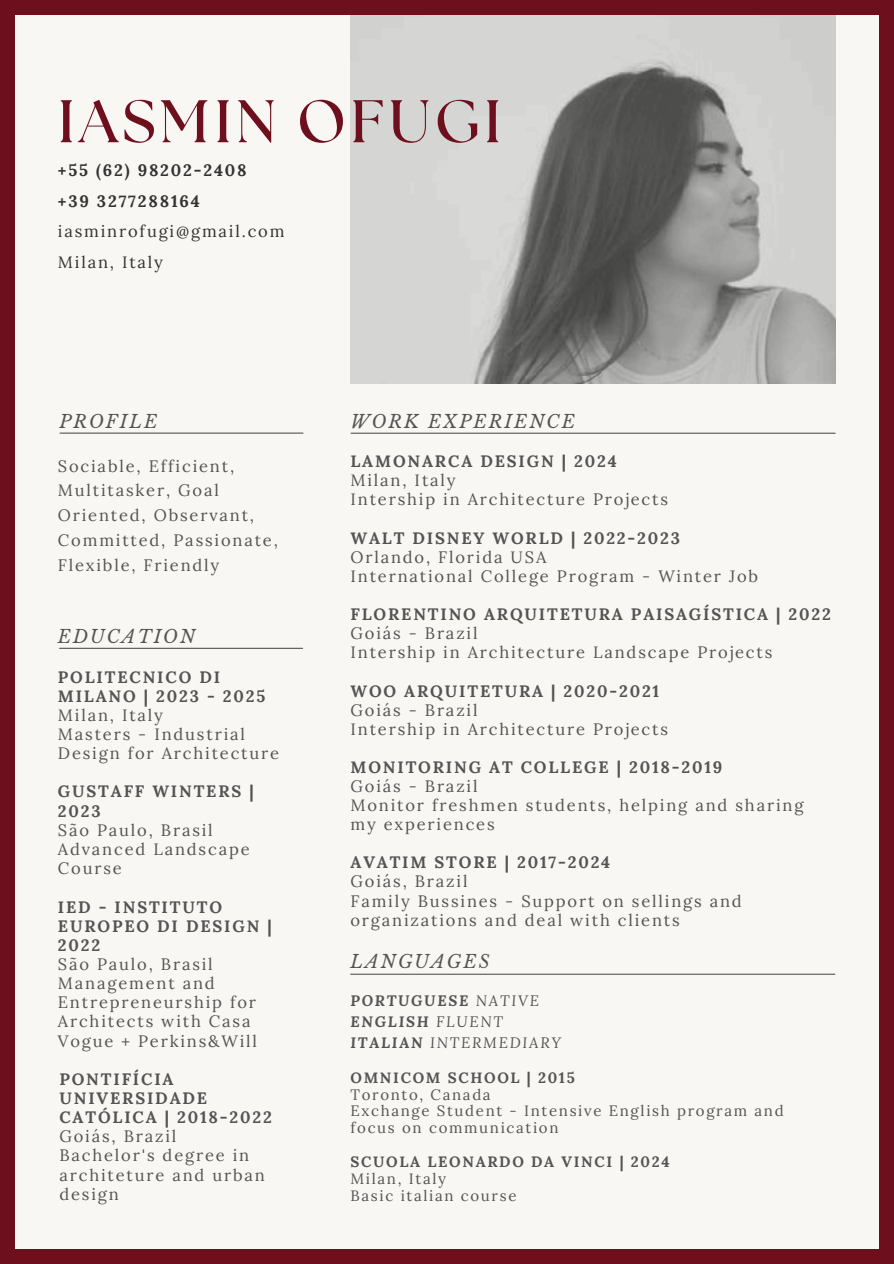
<style>
.page{position:relative;width:894px;height:1264px;background:#fff}
.page>*{position:absolute;margin:0;border:0;box-sizing:border-box;transform-origin:0 0}
.t1{font:700 60px "The Seasons";letter-spacing:.075em;color:#6e0f1d}
.t2{font:italic 18px "Libre Baskerville";letter-spacing:.11em;color:#545454}
.t3{font:16.5px/19.2px "Lora";letter-spacing:.11em;color:#545454}
.t4{font:16.5px "Lora";letter-spacing:.11em;color:#333}
.t5{font:700 16.5px "Lora";letter-spacing:.11em;color:#333}
.t6{font:15px/16.8px "Lora";letter-spacing:.11em;color:#545454}
.t7{font:italic 700 15px/21.3px "Lora";letter-spacing:.115em;color:#545454}
.t8{font:700 15px "Lora";letter-spacing:.11em;color:#545454}
.s1{font-weight:700}
.s2{font-weight:400}
</style>
<div class="page">
<div style="left:0;top:0;width:893px;height:1263px;background:#f9f7f3"></div>
<div style="left:878px;top:0;width:15px;height:1263px;background:#6e0f1d"></div>
<img style="left:350px;top:15px;width:485px;height:368px">
<div style="left:0;top:0;width:15px;height:1263px;background:#6e0f1d"></div>
<div style="left:5px;top:0;width:888px;height:15px;background:#6e0f1d"></div>
<div style="left:5px;top:1248px;width:888px;height:15px;background:#6e0f1d"></div>
<hr style="left:351px;top:432px;width:483px;height:2px;background:#545454">
<hr style="left:350px;top:973px;width:484px;height:1px;background:#545454">
<hr style="left:60px;top:647px;width:242px;height:2px;background:#545454">
<hr style="left:60px;top:432px;width:243px;height:1px;background:#545454">
<p class="t1" style="left:58px;top:94px;width:444px">IASMIN OFUGI</p>
<h4 class="t5" style="left:58px;top:159px;width:190px">+55 (62) 98202-2408</h4>
<h4 class="t5" style="left:58px;top:190px;width:143px">+39 3277288164</h4>
<h4 class="t4" style="left:58px;top:220px;width:228px">iasminrofugi@gmail.com</h4>
<h2 class="t4" style="left:58px;top:251px;width:107px">Milan, Italy</h2>
<p class="t2" style="left:59px;top:410px;width:99px">PROFILE</p>
<p class="t3" style="left:58px;top:453px;width:221px;line-height:24.8px">Sociable, Efficient,<br>Multitasker, Goal<br>Oriented, Observant,<br>Committed, Passionate,<br>Flexible, Friendly</p>
<h1 class="t2" style="left:58px;top:625px;width:139px">EDUCATION</h1>
<h3 class="t3" style="left:58px;top:667px;width:223px"><span class="s1">POLITECNICO DI<br>MILANO | 2023 - 2025<br></span>Milan, Italy<br>Masters - Industrial<br>Design for Architecture</h3>
<h3 class="t3" style="left:58px;top:781px;width:197px"><span class="s1">GUSTAFF WINTERS |<br>2023<br></span>São Paulo, Brasil<br>Advanced Landscape<br>Course</h3>
<h4 class="t3" style="left:58px;top:897px;width:215px"><span class="s1">IED - INSTITUTO<br>EUROPEO DI DESIGN |<br>2022<br></span>São Paulo, Brasil<br>Management and<br>Entrepreneurship for<br>Architects with Casa<br>Vogue + Perkins&amp;Will</h4>
<h4 class="t3" style="left:59px;top:1069px;width:214px"><span class="s1">PONTIFÍCIA<br>UNIVERSIDADE<br>CATÓLICA | 2018-2022<br></span>Goiás, Brazil<br>Bachelor's degree in architeture and urban design</h4>
<h2 class="t2" style="left:350px;top:411px;width:226px">WORK EXPERIENCE</h2>
<h4 class="t3" style="left:350px;top:451px;width:319px"><span class="s1">LAMONARCA DESIGN | 2024<br></span>Milan, Italy<br>Intership in Architecture Projects</h4>
<h2 class="t3" style="left:350px;top:528px;width:409px"><span class="s1">WALT DISNEY WORLD | 2022-2023<br></span>Orlando, Florida USA<br>International College Program - Winter Job</h2>
<h4 class="t3" style="left:350px;top:604px;width:481px"><span class="s1">FLORENTINO ARQUITETURA PAISAGÍSTICA | 2022<br></span>Goiás - Brazil<br>Intership in Architecture Landscape Projects</h4>
<h4 class="t3" style="left:350px;top:681px;width:319px"><span class="s1">WOO ARQUITETURA | 2020-2021<br></span>Goiás - Brazil<br>Intership in Architecture Projects</h4>
<h4 class="t3" style="left:350px;top:757px;width:454px"><span class="s1">MONITORING AT COLLEGE | 2018-2019<br></span>Goiás - Brazil<br>Monitor freshmen students, helping and sharing my experiences</h4>
<h4 class="t3" style="left:350px;top:852px;width:393px"><span class="s1">AVATIM STORE | 2017-2024<br></span>Goiás, Brazil<br>Family Bussines - Support on sellings and organizations and deal with clients</h4>
<p class="t2" style="left:350px;top:950px;width:140px">LANGUAGES</p>
<h4 class="t7" style="left:350px;top:989px;width:212px">PORTUGUESE <span class="s2">NATIVE<br></span>ENGLISH <span class="s2">FLUENT<br></span>ITALIAN <span class="s2">INTERMEDIARY</span></h4>
<h4 class="t8" style="left:350px;top:1067px;width:226px">OMNICOM SCHOOL | 2015</h4>
<h2 class="t6" style="left:350px;top:1085px;width:142px">Toronto, Canada</h2>
<h5 class="t6" style="left:350px;top:1102px;width:434px">Exchange Student - Intensive English program and focus on communication</h5>
<p class="t8" style="left:350px;top:1151px;width:320px">SCUOLA LEONARDO DA VINCI | 2024</p>
<p class="t6" style="left:350px;top:1169px;width:97px">Milan, Italy</p>
<p class="t6" style="left:350px;top:1186px;width:167px">Basic italian course</p>
</div>
